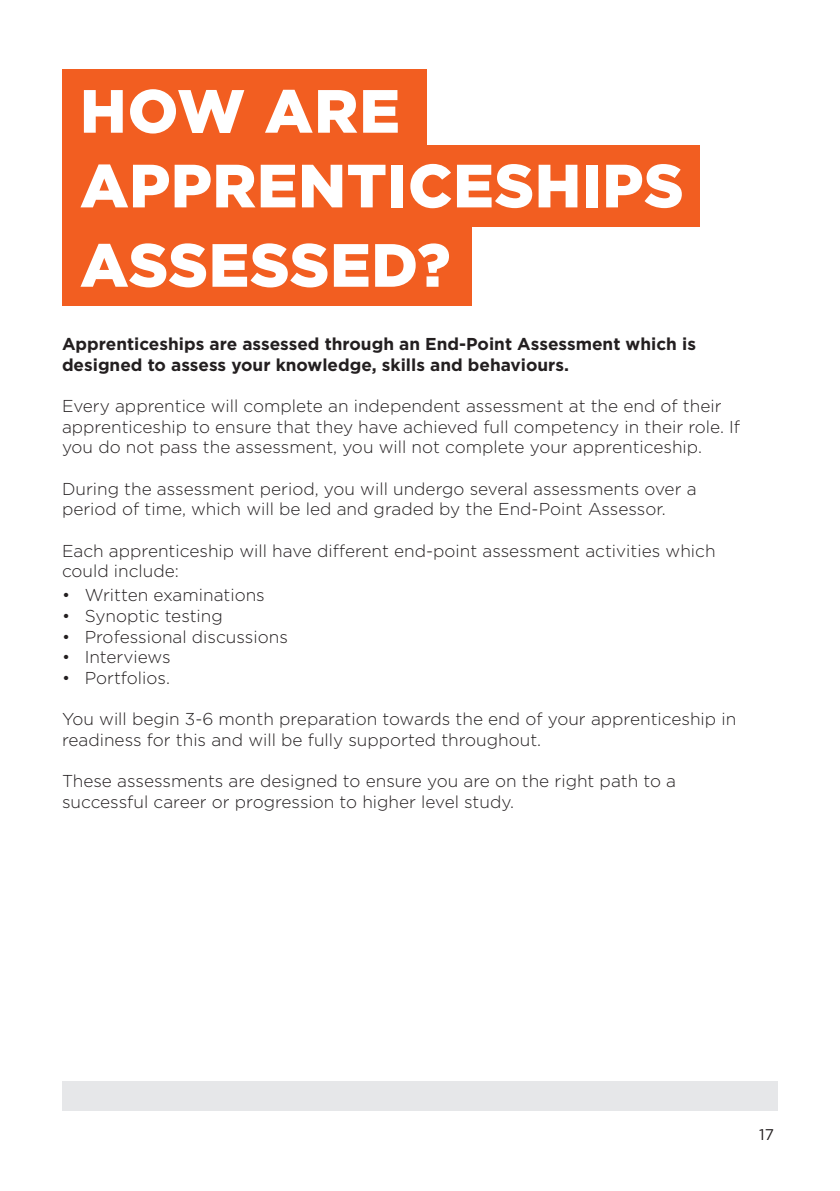
<style>
.page{position:relative;width:840px;height:1191px;background:#fff}
.page>*{position:absolute;margin:0;border:0;box-sizing:border-box;transform-origin:0 0}
.t1{font:900 61px "Gotham";letter-spacing:.01em;color:#fff}
.t2{font:300 17.2px/20.6px "Gotham";color:#231f20}
.t3{font:700 17.2px/20.6px "Gotham";color:#231f20}
.t4{font:15.4px "Gotham";color:#231f20}
</style>
<div class="page">
<div style="left:62px;top:224px;width:409px;height:81px;background:#f25e21"></div>
<div style="left:62px;top:69px;width:364px;height:82px;background:#f25e21"></div>
<div style="left:62px;top:145px;width:637px;height:81px;background:#f25e21"></div>
<div style="left:62px;top:1081px;width:715px;height:30px;background:#e6e7e9"></div>
<h1 class="t1" style="left:80px;top:69px;width:321px">HOW ARE</h1>
<h1 class="t1" style="left:80px;top:144px;width:604px">APPRENTICESHIPS</h1>
<h1 class="t1" style="left:80px;top:223px;width:371px">ASSESSED?</h1>
<p class="t3" style="left:62px;top:334px;width:635px">Apprenticeships are assessed through an End-Point Assessment which is designed to assess your knowledge, skills and behaviours.</p>
<p class="t2" style="left:62px;top:395px;width:679px">Every apprentice will complete an independent assessment at the end of their apprenticeship to ensure that they have achieved full competency in their role. If you do not pass the assessment, you will not complete your apprenticeship.</p>
<p class="t2" style="left:62px;top:478px;width:635px">During the assessment period, you will undergo several assessments over a period of time, which will be led and graded by the End-Point Assessor.</p>
<p class="t2" style="left:62px;top:540px;width:654px">Each apprenticeship will have different end-point assessment activities which could include:</p>
<p class="t2" style="left:62px;top:584px;width:204px">• Written examinations</p>
<p class="t2" style="left:62px;top:605px;width:162px">• Synoptic testing</p>
<p class="t2" style="left:62px;top:626px;width:227px">• Professional discussions</p>
<p class="t2" style="left:62px;top:646px;width:110px">• Interviews</p>
<p class="t2" style="left:62px;top:667px;width:109px">• Portfolios.</p>
<p class="t2" style="left:62px;top:708px;width:675px">You will begin 3-6 month preparation towards the end of your apprenticeship in readiness for this and will be fully supported throughout.</p>
<p class="t2" style="left:62px;top:770px;width:615px">These assessments are designed to ensure you are on the right path to a successful career or progression to higher level study.</p>
<p class="t4" style="left:758px;top:1125px;width:16px">17</p>
</div>
